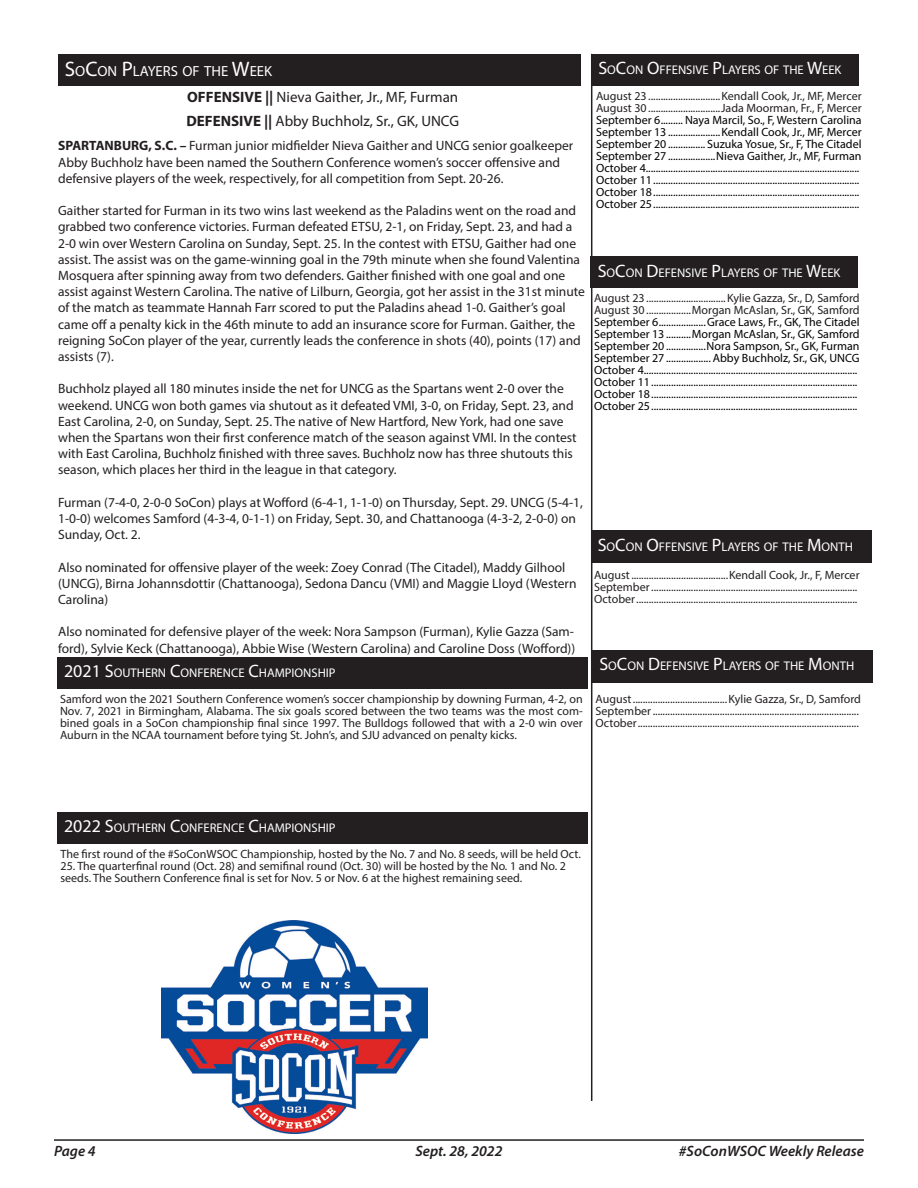
<style>
.page{position:relative;width:918px;height:1188px;background:#fff}
.page>*{position:absolute;margin:0;border:0;box-sizing:border-box;transform-origin:0 0}
.t1{font:15px "Myriad Pro";color:#231f20}
.t2{font:italic 600 15px "Myriad Pro";color:#231f20}
.t3{font:14.7px "Myriad Pro";color:#fff}
.t4{font:13.5px/16.2px "Myriad Pro";color:#231f20}
.t5{font:12.6px "Myriad Pro";color:#fff}
.stats4{font:12px/12px "Myriad Pro";color:#231f20}
.stats4-2{font:12px "Myriad Pro";color:#000}
.s1{font-size:21px}
.s2{font-weight:700}
.s3{font-size:18px}
</style>
<div class="page">
<hr style="left:54px;top:1139px;width:810px;height:2px;background:#231f20">
<div style="left:592px;top:54px;width:267px;height:31px;background:#231f20"></div>
<div style="left:591px;top:530px;width:280px;height:33px;background:#231f20"></div>
<hr style="left:591px;top:54px;width:1px;height:1047px;background:#231f20">
<div style="left:58px;top:54px;width:523px;height:31px;background:#231f20"></div>
<div style="left:593px;top:650px;width:280px;height:33px;background:#231f20"></div>
<div style="left:591px;top:256px;width:267px;height:32px;background:#231f20"></div>
<div style="left:57px;top:812px;width:531px;height:32px;background:#231f20"></div>
<img style="left:162px;top:920px;width:266px;height:214px">
<div style="left:57px;top:657px;width:531px;height:31px;background:#231f20"></div>
<p class="t3" style="left:65px;top:62px;width:209px"><span class="s1">S</span>O<span class="s1">C</span>ON <span class="s1">P</span>LAYERS OF THE <span class="s1">W</span>EEK</p>
<p class="t1" style="left:187px;top:88px;width:273px"><span class="s2">OFFENSIVE ||</span> Nieva Gaither, Jr., MF, Furman</p>
<p class="t1" style="left:186px;top:112px;width:274px"><span class="s2">DEFENSIVE ||</span> Abby Buchholz, Sr., GK, UNCG</p>
<p class="t4" style="left:58px;top:138px;width:517px"><span class="s2">SPARTANBURG, S.C. –</span> Furman junior midfielder Nieva Gaither and UNCG senior goalkeeper<br>Abby Buchholz have been named the Southern Conference women’s soccer offensive and defensive players of the week, respectively, for all competition from Sept. 20-26.</p>
<p class="t4" style="left:58px;top:202px;width:528px">Gaither started for Furman in its two wins last weekend as the Paladins went on the road and grabbed two conference victories. Furman defeated ETSU, 2-1, on Friday, Sept. 23, and had a 2-0 win over Western Carolina on Sunday, Sept. 25. In the contest with ETSU, Gaither had one assist. The assist was on the game-winning goal in the 79th minute when she found Valentina Mosquera after spinning away from two defenders. Gaither finished with one goal and one assist against Western Carolina. The native of Lilburn, Georgia, got her assist in the 31st minute of the match as teammate Hannah Farr scored to put the Paladins ahead 1-0. Gaither’s goal came off a penalty kick in the 46th minute to add an insurance score for Furman. Gaither, the reigning SoCon player of the year, currently leads the conference in shots (40), points (17) and assists (7).</p>
<p class="t4" style="left:58px;top:381px;width:520px">Buchholz played all 180 minutes inside the net for UNCG as the Spartans went 2-0 over the weekend. UNCG won both games via shutout as it defeated VMI, 3-0, on Friday, Sept. 23, and East Carolina, 2-0, on Sunday, Sept. 25. The native of New Hartford, New York, had one save when the Spartans won their first conference match of the season against VMI. In the contest with East Carolina, Buchholz finished with three saves. Buchholz now has three shutouts this season, which places her third in the league in that category.</p>
<p class="t4" style="left:58px;top:494px;width:526px">Furman (7-4-0, 2-0-0 SoCon) plays at Wofford (6-4-1, 1-1-0) on Thursday, Sept. 29. UNCG (5-4-1,<br>1-0-0) welcomes Samford (4-3-4, 0-1-1) on Friday, Sept. 30, and Chattanooga (4-3-2, 2-0-0) on<br>Sunday, Oct. 2.</p>
<p class="t4" style="left:58px;top:559px;width:520px">Also nominated for offensive player of the week: Zoey Conrad (The Citadel), Maddy Gilhool (UNCG), Birna Johannsdottir (Chattanooga), Sedona Dancu (VMI) and Maggie Lloyd (Western<br>Carolina)</p>
<p class="t4" style="left:58px;top:624px;width:519px">Also nominated for defensive player of the week: Nora Sampson (Furman), Kylie Gazza (Sam&shy;ford), Sylvie Keck (Chattanooga), Abbie Wise (Western Carolina) and Caroline Doss (Wofford))</p>
<p class="t5" style="left:64px;top:665px;width:273px"><span class="s3">2021 S</span>OUTHERN <span class="s3">C</span>ONFERENCE <span class="s3">C</span>HAMPIONSHIP</p>
<p class="stats4" style="left:60px;top:692px;width:524px;text-align:justify">Samford won the 2021 Southern Conference women’s soccer championship by downing Furman, 4-2, on Nov. 7, 2021 in Birmingham, Alabama. The six goals scored between the two teams was the most com&shy;bined goals in a SoCon championship final since 1997. The Bulldogs followed that with a 2-0 win over Auburn in the NCAA tournament before tying St. John’s, and SJU advanced on penalty kicks.</p>
<p class="t5" style="left:598px;top:62px;width:245px"><span class="s3">S</span>O<span class="s3">C</span>ON <span class="s3">O</span>FFENSIVE <span class="s3">P</span>LAYERS OF THE <span class="s3">W</span>EEK</p>
<p class="stats4" style="left:596px;top:90px;width:267px">August 23.............................Kendall Cook, Jr., MF, Mercer</p>
<p class="stats4" style="left:596px;top:102px;width:267px">August 30.............................Jada Moorman, Fr., F, Mercer</p>
<p class="stats4-2" style="left:596px;top:113px;width:267px">September 6......... Naya Marcil, So., F, Western Carolina</p>
<p class="stats4-2" style="left:596px;top:125px;width:267px">September 13 .....................Kendall Cook, Jr., MF, Mercer</p>
<p class="stats4-2" style="left:596px;top:137px;width:267px">September 20 ............... Suzuka Yosue, Sr., F, The Citadel</p>
<p class="stats4-2" style="left:596px;top:149px;width:267px">September 27 ...................Nieva Gaither, Jr., MF, Furman</p>
<p class="stats4-2" style="left:596px;top:161px;width:265px">October 4......................................................................................</p>
<p class="stats4-2" style="left:596px;top:173px;width:265px">October 11...................................................................................</p>
<p class="stats4-2" style="left:596px;top:185px;width:265px">October 18...................................................................................</p>
<p class="stats4-2" style="left:596px;top:197px;width:265px">October 25...................................................................................</p>
<p class="t5" style="left:598px;top:265px;width:244px"><span class="s3">S</span>O<span class="s3">C</span>ON <span class="s3">D</span>EFENSIVE <span class="s3">P</span>LAYERS OF THE <span class="s3">W</span>EEK</p>
<p class="stats4" style="left:594px;top:292px;width:267px">August 23................................Kylie Gazza, Sr., D, Samford</p>
<p class="stats4" style="left:594px;top:304px;width:267px">August 30..................Morgan McAslan, Sr., GK, Samford</p>
<p class="stats4-2" style="left:594px;top:314px;width:267px">September 6...................Grace Laws, Fr., GK, The Citadel</p>
<p class="stats4-2" style="left:594px;top:326px;width:267px">September 13 ..........Morgan McAslan, Sr., GK, Samford</p>
<p class="stats4-2" style="left:594px;top:338px;width:267px">September 20 ................Nora Sampson, Sr., GK, Furman</p>
<p class="stats4-2" style="left:594px;top:350px;width:267px">September 27 .................. Abby Buchholz, Sr., GK, UNCG</p>
<p class="stats4-2" style="left:594px;top:362px;width:265px">October 4......................................................................................</p>
<p class="stats4-2" style="left:594px;top:374px;width:265px">October 11...................................................................................</p>
<p class="stats4-2" style="left:594px;top:386px;width:265px">October 18...................................................................................</p>
<p class="stats4-2" style="left:594px;top:398px;width:265px">October 25...................................................................................</p>
<p class="t5" style="left:598px;top:539px;width:257px"><span class="s3">S</span>O<span class="s3">C</span>ON <span class="s3">O</span>FFENSIVE <span class="s3">P</span>LAYERS OF THE <span class="s3">M</span>ONTH</p>
<p class="stats4" style="left:594px;top:569px;width:267px">August.......................................Kendall Cook, Jr., F, Mercer</p>
<p class="stats4" style="left:594px;top:581px;width:265px">September...................................................................................</p>
<p class="stats4" style="left:594px;top:593px;width:265px">October.........................................................................................</p>
<p class="t5" style="left:599px;top:658px;width:256px"><span class="s3">S</span>O<span class="s3">C</span>ON <span class="s3">D</span>EFENSIVE <span class="s3">P</span>LAYERS OF THE <span class="s3">M</span>ONTH</p>
<p class="stats4" style="left:596px;top:693px;width:267px">August......................................Kylie Gazza, Sr., D, Samford</p>
<p class="stats4" style="left:596px;top:705px;width:265px">September...................................................................................</p>
<p class="stats4" style="left:596px;top:717px;width:265px">October.........................................................................................</p>
<p class="t5" style="left:64px;top:820px;width:273px"><span class="s3">2022 S</span>OUTHERN <span class="s3">C</span>ONFERENCE <span class="s3">C</span>HAMPIONSHIP</p>
<p class="stats4" style="left:61px;top:847px;width:522px">The first round of the #SoConWSOC Championship, hosted by the No. 7 and No. 8 seeds, will be held Oct.</p>
<p class="stats4" style="left:61px;top:859px;width:507px">25. The quarterfinal round (Oct. 28) and semifinal round (Oct. 30) will be hosted by the No. 1 and No. 2 seeds. The Southern Conference final is set for Nov. 5 or Nov. 6 at the highest remaining seed.</p>
<p class="t2" style="left:54px;top:1142px;width:43px">Page 4</p>
<p class="t2" style="left:415px;top:1142px;width:89px">Sept. 28, 2022</p>
<p class="t2" style="left:679px;top:1142px;width:187px">#SoConWSOC Weekly Release</p>
</div>
